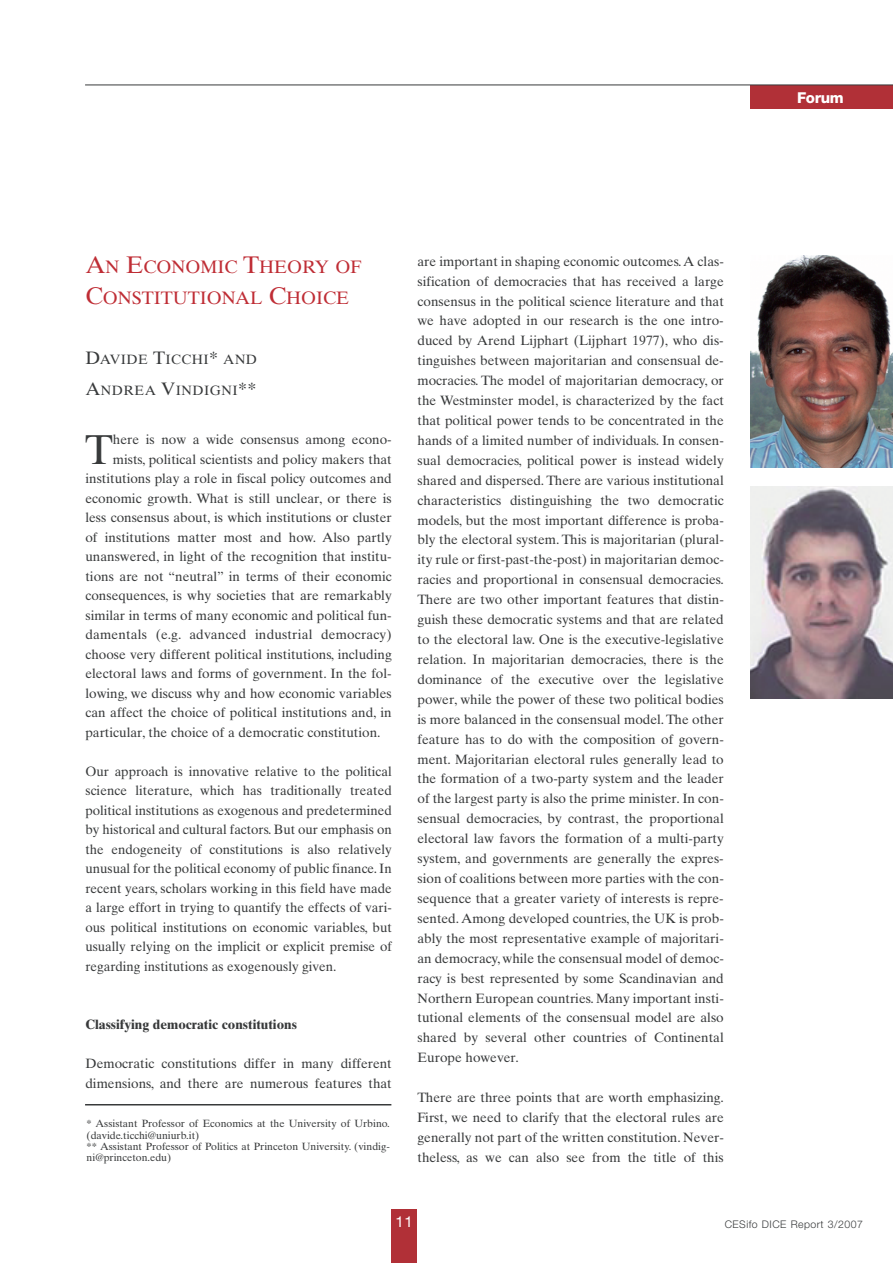
<style>
.page{position:relative;width:893px;height:1263px;background:#fff}
.page>*{position:absolute;margin:0;border:0;box-sizing:border-box;transform-origin:0 0}
.t1{font:41.7px "Times Ten";color:#383a3b}
.t2{font:18px/30.3px "Times Ten";color:#bf2d35}
.t3{font:800 15px "Helvetica Neue LT Std";letter-spacing:-.025em;color:#fff}
.t4{font:15px "Helvetica Neue LT Std";color:#fff}
.t5{font:13.5px/20px "Times Ten";color:#383a3b;text-align:justify}
.t6{font:700 13.5px "Times Ten";color:#383a3b}
.t7{font:13.5px "Times Ten";letter-spacing:.035em;color:#383a3b}
.t8{font:10.5px/11.2px "Times Ten";color:#383a3b}
.t9{font:300 10.5px "Helvetica Neue";letter-spacing:.045em;color:#383a3b}
.s1{font-size:24px}
.s2{font-size:18px}
</style>
<div class="page">
<div style="left:391px;top:1209px;width:26px;height:54px;background:#b13037"></div>
<div style="left:750px;top:85px;width:142px;height:24px;background:#b13037"></div>
<hr style="left:85px;top:85px;width:807px;height:1px;background:#383a3b">
<img style="left:750px;top:255px;width:142px;height:213px">
<img style="left:750px;top:486px;width:142px;height:213px">
<hr style="left:85px;top:1104px;width:306px;height:2px;background:#383a3b">
<h2 class="t2" style="left:85px;top:254px;width:277px"><span class="s1">A</span>N <span class="s1">E</span>CONOMIC <span class="s1">T</span>HEORY OF<br><span class="s1">C</span>ONSTITUTIONAL <span class="s1">C</span>HOICE</h2>
<p class="t7" style="left:85px;top:355px;width:173px"><span class="s2">D</span>AVIDE <span class="s2">T</span>ICCHI<span class="s2">*</span> AND</p>
<p class="t7" style="left:85px;top:385px;width:173px"><span class="s2">A</span>NDREA <span class="s2">V</span>INDIGNI<span class="s2">**</span></p>
<h1 class="t1" style="left:85px;top:434px;width:29px">T</h1>
<p class="t5" style="left:113px;top:431px;width:280px">here is now a wide consensus among econo-</p>
<p class="t5" style="left:113px;top:451px;width:280px">mists, political scientists and policy makers that</p>
<p class="t5" style="left:85px;top:470px;width:308px">institutions play a role in fiscal policy outcomes and</p>
<p class="t5" style="left:85px;top:490px;width:308px">economic growth. What is still unclear, or there is</p>
<p class="t5" style="left:85px;top:509px;width:308px">less consensus about, is which institutions or cluster</p>
<p class="t5" style="left:85px;top:529px;width:308px">of institutions matter most and how. Also partly</p>
<p class="t5" style="left:85px;top:548px;width:308px">unanswered, in light of the recognition that institu-</p>
<p class="t5" style="left:85px;top:568px;width:308px">tions are not “neutral” in terms of their economic</p>
<p class="t5" style="left:85px;top:587px;width:308px">consequences, is why societies that are remarkably</p>
<p class="t5" style="left:85px;top:607px;width:308px">similar in terms of many economic and political fun-</p>
<p class="t5" style="left:85px;top:626px;width:308px">damentals (e.g. advanced industrial democracy)</p>
<p class="t5" style="left:85px;top:646px;width:308px">choose very different political institutions, including</p>
<p class="t5" style="left:85px;top:665px;width:308px">electoral laws and forms of government. In the fol-</p>
<p class="t5" style="left:85px;top:685px;width:308px">lowing, we discuss why and how economic variables</p>
<p class="t5" style="left:85px;top:704px;width:308px">can affect the choice of political institutions and, in</p>
<p class="t5" style="left:85px;top:724px;width:297px">particular, the choice of a democratic constitution.</p>
<p class="t5" style="left:85px;top:763px;width:308px;line-height:19.5px">Our approach is innovative relative to the political science literature, which has traditionally treated political institutions as exogenous and predetermined by historical and cultural factors. But our emphasis on the endogeneity of constitutions is also relatively unusual for the political economy of public finance. In recent years, scholars working in this field have made a large effort in trying to quantify the effects of vari&shy;ous political institutions on economic variables, but usually relying on the implicit or explicit premise of regarding institutions as exogenously given.</p>
<p class="t6" style="left:85px;top:1020px;width:213px">Classifying democratic constitutions</p>
<p class="t5" style="left:85px;top:1055px;width:308px;line-height:19.5px">Democratic constitutions differ in many different dimensions, and there are numerous features that</p>
<p class="t8" style="left:87px;top:1119px;width:305px">* Assistant Professor of Economics at the University of Urbino. (davide.ticchi@uniurb.it)<br>** Assistant Professor of Politics at Princeton University. (vindig&shy;ni@princeton.edu)</p>
<p class="t5" style="left:417px;top:252px;width:308px">are important in shaping economic outcomes.A clas&shy;sification of democracies that has received a large consensus in the political science literature and that we have adopted in our research is the one intro&shy;duced by Arend Lijphart (Lijphart 1977), who dis&shy;tinguishes between majoritarian and consensual de&shy;mocracies. The model of majoritarian democracy, or the Westminster model, is characterized by the fact that political power tends to be concentrated in the hands of a limited number of individuals. In consen&shy;sual democracies, political power is instead widely shared and dispersed. There are various institutional characteristics distinguishing the two democratic models, but the most important difference is proba&shy;bly the electoral system. This is majoritarian (plural&shy;ity rule or first-past-the-post) in majoritarian democ&shy;racies and proportional in consensual democracies.<br>There are two other important features that distin&shy;guish these democratic systems and that are related to the electoral law. One is the executive-legislative relation. In majoritarian democracies, there is the dominance of the executive over the legislative power, while the power of these two political bodies is more balanced in the consensual model. The other feature has to do with the composition of govern&shy;ment. Majoritarian electoral rules generally lead to the formation of a two-party system and the leader of the largest party is also the prime minister. In con&shy;sensual democracies, by contrast, the proportional electoral law favors the formation of a multi-party system, and governments are generally the expres&shy;sion of coalitions between more parties with the con&shy;sequence that a greater variety of interests is repre&shy;sented. Among developed countries, the UK is prob&shy;ably the most representative example of majoritari&shy;an democracy, while the consensual model of democ&shy;racy is best represented by some Scandinavian and Northern European countries. Many important insti&shy;tutional elements of the consensual model are also shared by several other countries of Continental Europe however.</p>
<p class="t5" style="left:417px;top:1089px;width:308px">There are three points that are worth emphasizing.<br>First, we need to clarify that the electoral rules are generally not part of the written constitution. Never&shy;theless, as we can also see from the title of this</p>
<p class="t3" style="left:797px;top:92px;width:48px">Forum</p>
<p class="t4" style="left:395px;top:1216px;width:19px">11</p>
<p class="t9" style="left:724px;top:1221px;width:140px">CESifo DICE Report 3/2007</p>
</div>
